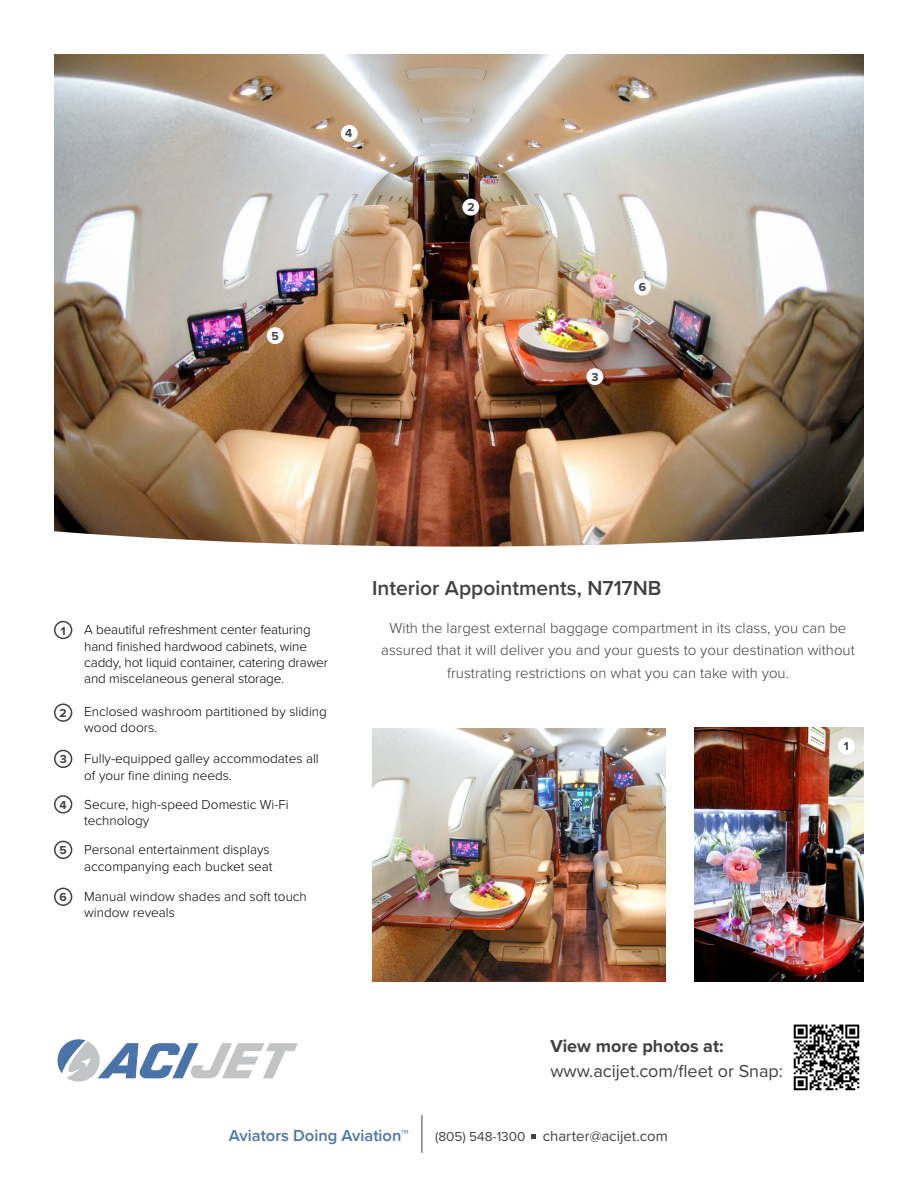
<style>
.page{position:relative;width:918px;height:1188px;background:#fff}
.page>*{position:absolute;margin:0;border:0;box-sizing:border-box;transform-origin:0 0}
.t1{font:600 21px "Proxima Nova";color:#414042}
.t2{font:18px "Proxima Nova";color:#414042}
.t3{font:700 18px "Proxima Nova";color:#414042}
.t4{font:600 16.5px "Proxima Nova";color:#4a74a9}
.t5{font:300 15px/22.5px "Proxima Nova";color:#414042;text-align:center}
.t6{font:15px "Proxima Nova";color:#414042}
.t7{font:300 13.5px/16.2px "Proxima Nova";color:#000}
.t8{font:700 12px "Proxima Nova";color:#414042}
.s1{font-size:13.5px}
</style>
<div class="page">
<hr style="left:422px;top:1115px;width:1px;height:38px;background:#414042">
<svg style="left:531px;top:1134px;width:5px;height:5px"></svg>
<img style="left:54px;top:54px;width:810px;height:471px">
<svg style="left:54px;top:525px;width:810px;height:539px"></svg>
<img style="left:789px;top:1021px;width:75px;height:70px">
<svg style="left:58px;top:1039px;width:240px;height:43px"></svg>
<img style="left:695px;top:728px;width:168px;height:253px">
<img style="left:372px;top:728px;width:294px;height:253px">
<div style="left:55px;top:622px;width:17px;height:16px;background:#fff;border-radius:50%"></div>
<div style="left:54px;top:621px;width:18px;height:18px;border:2px solid #414042;border-radius:50%"></div>
<div style="left:55px;top:750px;width:17px;height:17px;background:#fff;border-radius:50%"></div>
<div style="left:54px;top:750px;width:18px;height:18px;border:2px solid #414042;border-radius:50%"></div>
<div style="left:55px;top:704px;width:17px;height:17px;background:#fff;border-radius:50%"></div>
<div style="left:54px;top:704px;width:18px;height:18px;border:2px solid #414042;border-radius:50%"></div>
<div style="left:55px;top:796px;width:17px;height:17px;background:#fff;border-radius:50%"></div>
<div style="left:54px;top:795px;width:18px;height:19px;border:2px solid #414042;border-radius:50%"></div>
<div style="left:55px;top:841px;width:17px;height:17px;background:#fff;border-radius:50%"></div>
<div style="left:54px;top:841px;width:18px;height:18px;border:2px solid #414042;border-radius:50%"></div>
<div style="left:55px;top:888px;width:17px;height:17px;background:#fff;border-radius:50%"></div>
<div style="left:54px;top:888px;width:18px;height:18px;border:2px solid #414042;border-radius:50%"></div>
<div style="left:634px;top:279px;width:17px;height:16px;background:#fff;border-radius:50%"></div>
<div style="left:838px;top:738px;width:17px;height:16px;background:#fff;border-radius:50%"></div>
<div style="left:341px;top:125px;width:17px;height:17px;background:#fff;border-radius:50%"></div>
<div style="left:586px;top:368px;width:17px;height:17px;background:#fff;border-radius:50%"></div>
<div style="left:267px;top:327px;width:17px;height:17px;background:#fff;border-radius:50%"></div>
<div style="left:462px;top:199px;width:17px;height:17px;background:#fff;border-radius:50%"></div>
<p class="t8" style="left:345px;top:124px;width:9px">4</p>
<p class="t8" style="left:271px;top:327px;width:9px">5</p>
<p class="t8" style="left:467px;top:198px;width:9px">2</p>
<p class="t8" style="left:592px;top:368px;width:9px">3</p>
<p class="t8" style="left:639px;top:278px;width:9px">6</p>
<h1 class="t1" style="left:372px;top:573px;width:291px">Interior Appointments, N717NB</h1>
<p class="t8" style="left:61px;top:622px;width:6px">1</p>
<p class="t7" style="left:84px;top:621px;width:245px">A beautiful refreshment center featuring hand finished hardwood cabinets, wine caddy, hot liquid container, catering drawer and miscelaneous general storage.</p>
<p class="t5" style="left:381px;top:616px;width:475px">With the largest external baggage compartment in its class, you can be assured that it will deliver you and your guests to your destination without frustrating restrictions on what you can take with you.</p>
<p class="t8" style="left:60px;top:704px;width:9px">2</p>
<p class="t7" style="left:84px;top:702px;width:244px">Enclosed washroom partitioned by sliding wood doors.</p>
<p class="t8" style="left:844px;top:737px;width:6px">1</p>
<p class="t8" style="left:60px;top:750px;width:9px">3</p>
<p class="t7" style="left:84px;top:750px;width:236px">Fully-equipped galley accommodates all of your fine dining needs.</p>
<p class="t8" style="left:60px;top:796px;width:9px">4</p>
<p class="t8" style="left:60px;top:841px;width:9px">5</p>
<p class="t8" style="left:60px;top:888px;width:9px">6</p>
<p class="t7" style="left:84px;top:796px;width:206px">Secure, high-speed Domestic Wi-Fi technology</p>
<p class="t7" style="left:84px;top:841px;width:190px">Personal entertainment displays accompanying each bucket seat</p>
<p class="t7" style="left:84px;top:888px;width:224px">Manual window shades and soft touch window reveals</p>
<h2 class="t3" style="left:550px;top:1032px;width:175px">View more photos at:</h2>
<h2 class="t2" style="left:550px;top:1057px;width:234px">www.acijet.com/fleet or Snap:</h2>
<p class="t4" style="left:229px;top:1123px;width:181px">Aviators Doing Aviation™</p>
<p class="t6" style="left:435px;top:1124px;width:234px"><span class="s1">(805) 548-1300</span> charter@acijet.com</p>
</div>
